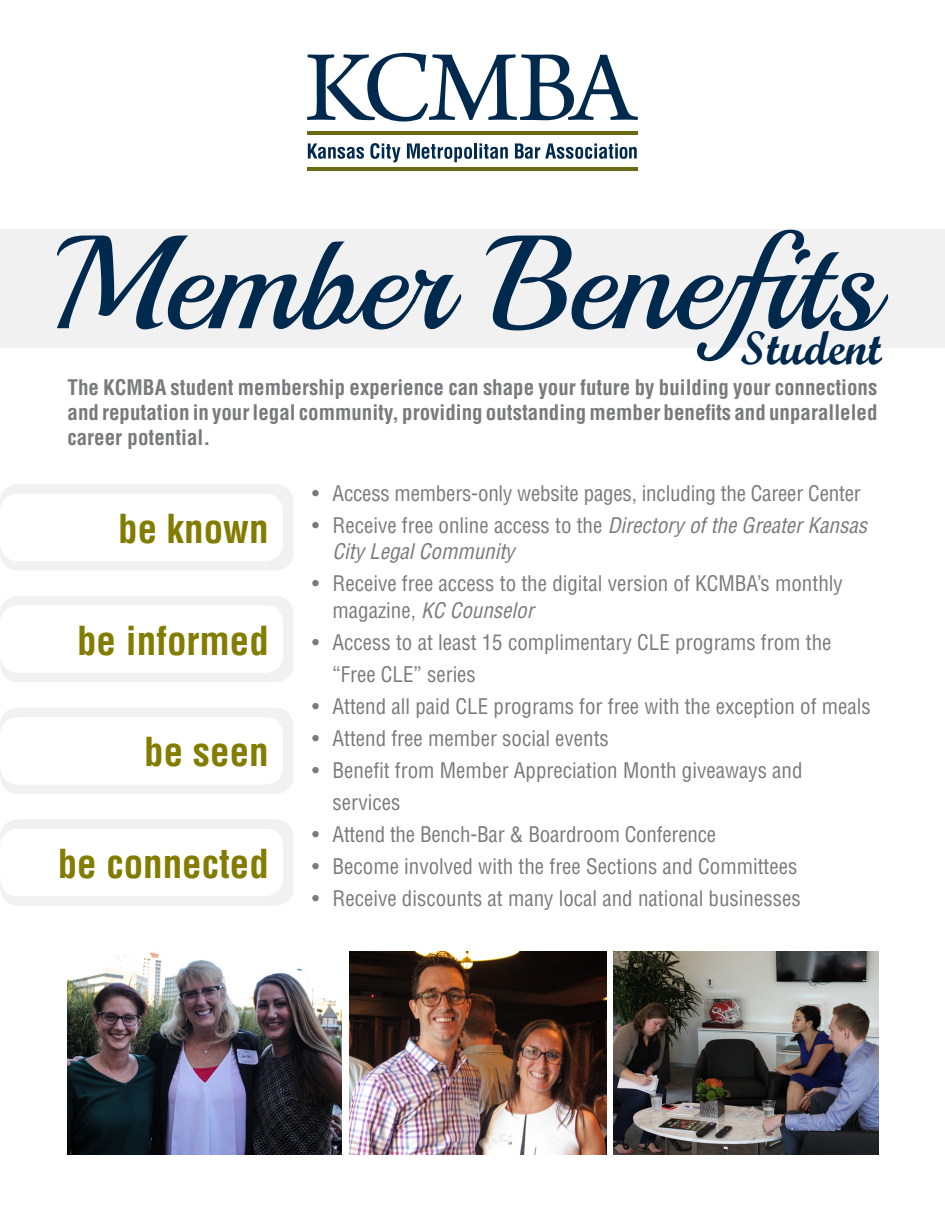
<style>
.page{position:relative;width:945px;height:1215px;background:#fff}
.page>*{position:absolute;margin:0;border:0;box-sizing:border-box;transform-origin:0 0}
.t1{font:46.95px "Script MT Bold";color:#00294e}
.t2{font:700 condensed 39px "Helvetica";color:#827c00}
.t3{font:condensed 21px/32px "Helvetica";color:#787a7d}
.t4{font:700 condensed 21px/25.2px "Helvetica";color:#787a7d;text-align:justify}
.t5{font:italic condensed 21px/26.2px "Helvetica";color:#787a7d}
.s1{font-style:normal}
.s2{font-style:italic}
</style>
<div class="page">
<div style="left:0;top:229px;width:945px;height:118px;background:#f1f1f2"></div>
<svg style="left:307px;top:53px;width:331px;height:69px"></svg>
<svg style="left:308px;top:143px;width:56px;height:16px"></svg>
<svg style="left:370px;top:143px;width:30px;height:20px"></svg>
<svg style="left:407px;top:143px;width:65px;height:19px"></svg>
<hr style="left:474px;top:143px;width:3px;height:16px;background:#00294e">
<svg style="left:479px;top:143px;width:29px;height:16px"></svg>
<svg style="left:515px;top:143px;width:122px;height:16px"></svg>
<hr style="left:307px;top:131px;width:331px;height:4px;background:#6c6b15">
<hr style="left:307px;top:167px;width:331px;height:4px;background:#6c6b15">
<svg style="left:57px;top:230px;width:831px;height:131px"></svg>
<div style="left:0;top:484px;width:293px;height:87px;background:#f1f1f2;border-radius:18px"></div>
<div style="left:0;top:494px;width:283px;height:67px;background:#fff;border-radius:18px"></div>
<div style="left:0;top:596px;width:294px;height:86px;background:#f1f1f2;border-radius:18px"></div>
<div style="left:0;top:605px;width:283px;height:68px;background:#fff;border-radius:18px"></div>
<div style="left:0;top:708px;width:293px;height:86px;background:#f1f1f2;border-radius:18px"></div>
<div style="left:0;top:717px;width:283px;height:68px;background:#fff;border-radius:18px"></div>
<div style="left:0;top:819px;width:294px;height:87px;background:#f1f1f2;border-radius:18px"></div>
<div style="left:0;top:829px;width:283px;height:67px;background:#fff;border-radius:18px"></div>
<img style="left:349px;top:951px;width:258px;height:204px">
<img style="left:68px;top:951px;width:273px;height:204px">
<img style="left:613px;top:951px;width:266px;height:204px">
<p class="t1" style="left:740px;top:319px;width:143px">Student</p>
<p class="t4" style="left:68px;top:375px;width:812px">The KCMBA student membership experience can shape your future by building your connections and reputation in your legal community, providing outstanding member benefits and unparalleled career potential.</p>
<p class="t2" style="left:118px;top:504px;width:152px">be known</p>
<p class="t2" style="left:77px;top:616px;width:193px">be informed</p>
<p class="t2" style="left:144px;top:728px;width:126px">be seen</p>
<p class="t2" style="left:58px;top:839px;width:213px">be connected</p>
<p class="t3" style="left:312px;top:477px;width:550px">• Access members-only website pages, including the Career Center</p>
<p class="t5" style="left:333px;top:512px;width:536px;text-indent:-20px"><span class="s1">• Receive free online access to the</span> Directory of the Greater Kansas<br>City Legal Community</p>
<p class="t3" style="left:333px;top:570px;width:512px;line-height:26.2px;text-indent:-20px">• Receive free access to the digital version of KCMBA’s monthly magazine, <span class="s2">KC Counselor</span></p>
<p class="t3" style="left:333px;top:626px;width:500px;text-indent:-20px">• Access to at least 15 complimentary CLE programs from the “Free CLE” series</p>
<p class="t3" style="left:312px;top:690px;width:560px">• Attend all paid CLE programs for free with the exception of meals</p>
<p class="t3" style="left:312px;top:722px;width:298px">• Attend free member social events</p>
<p class="t3" style="left:333px;top:754px;width:472px;text-indent:-20px">• Benefit from Member Appreciation Month giveaways and services</p>
<p class="t3" style="left:312px;top:818px;width:405px">• Attend the Bench-Bar &amp; Boardroom Conference</p>
<p class="t3" style="left:312px;top:850px;width:487px">• Become involved with the free Sections and Committees</p>
<p class="t3" style="left:312px;top:882px;width:490px">• Receive discounts at many local and national businesses</p>
</div>
